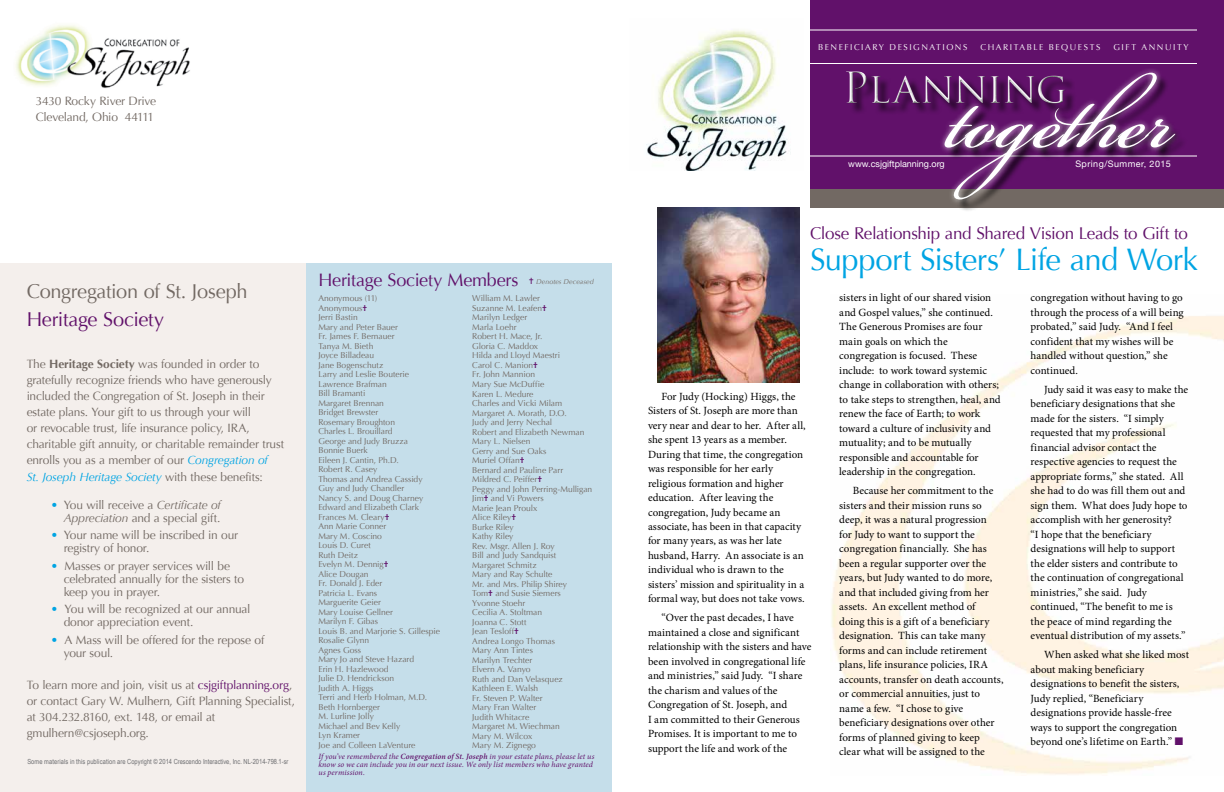
<style>
.page{position:relative;width:1224px;height:792px;background:#fff}
.page>*{position:absolute;margin:0;border:0;box-sizing:border-box;transform-origin:0 0}
.t1{font:130px "Bickham Script Pro";letter-spacing:-.005em;color:#fff}
.t2{font:42px "Trajan Pro";letter-spacing:-.025em;color:#f8f8f9}
.t3{font:31px "Optima";letter-spacing:-.02em;color:#00a4e3}
.t4{font:20px "Optima";letter-spacing:-.015em;color:#726963}
.t5{font:20px "Optima";letter-spacing:-.015em;color:#61116a}
.t6{font:18px "Optima";letter-spacing:-.01em;color:#61116a}
.t7{font:17px "Optima";letter-spacing:-.02em;color:#61116a}
.t8{font:12px/16.1px "Optima";letter-spacing:-.015em;color:#726963}
.t9{font:11px/14.5px "Minion Pro";color:#000}
.t10{font:9px "Helvetica Neue";color:#fff}
.t11{font:9px "Helvetica Neue";letter-spacing:.05em;color:#fff}
.t12{font:8.5px/9.5px "Optima";color:#726963}
.t13{font:8.5px "Optima";letter-spacing:.18em;color:#fff}
.t14{font:italic 8px/8px "Minion Pro";letter-spacing:.01em;color:#61116a}
.t15{font:7px "Arial Narrow";color:#6d6e71}
.s1{font-weight:700}
.s2{font-style:italic;color:#00a4e3}
.s3{color:#00a4e3}
.s4{font-style:italic}
.s5{color:#61116a}
.s6{font-style:italic;font-size:7px;color:#726963}
.s7{font-weight:700;color:#61116a}
.s8{font-weight:600}
</style>
<div class="page">
<img style="left:831px;top:316px;width:393px;height:459px">
<div style="left:305px;top:264px;width:307px;height:528px;background:#c5deea"></div>
<div style="left:810px;top:189px;width:414px;height:19px;background:#726963"></div>
<div style="left:810px;top:0;width:414px;height:189px;background:#61116a"></div>
<hr style="left:810px;top:63px;width:387px;height:1px;background:#fff">
<hr style="left:810px;top:156px;width:387px;height:1px;background:#fff">
<img style="left:646px;top:30px;width:145px;height:141px">
<div style="left:848px;top:73px;width:230px;height:43px;background:#000;opacity:.75"></div>
<div style="left:841px;top:72px;width:229px;height:36px;background:#000;opacity:.75"></div>
<hr style="left:810px;top:30px;width:387px;height:1px;background:#fff">
<div style="left:946px;top:75px;width:241px;height:137px;background:#000;opacity:.75"></div>
<div style="left:938px;top:67px;width:243px;height:139px;background:#fff;opacity:.75"></div>
<img style="left:16px;top:25px;width:174px;height:63px">
<img style="left:657px;top:208px;width:143px;height:174px">
<div style="left:0;top:264px;width:305px;height:528px;background:#f4efec"></div>
<p class="t8" style="left:36px;top:94px;width:122px;line-height:15.5px">3430 Rocky River Drive<br>Cleveland, Ohio 44111</p>
<h3 class="t4" style="left:27px;top:280px;width:222px">Congregation of St. Joseph</h3>
<h3 class="t5" style="left:27px;top:307px;width:139px">Heritage Society</h3>
<p class="t8" style="left:27px;top:356px;width:259px">The <span class="s1">Heritage Society</span> was founded in order to gratefully recognize friends who have generously included the Congregation of St. Joseph in their estate plans. Your gift to us through your will<br>or revocable trust, life insurance policy, IRA, charitable gift annuity, or charitable remainder trust enrolls you as a member of our <span class="s2">Congregation of<br>St. Joseph Heritage Society</span> with these benefits:</p>
<p class="t8" style="left:51px;top:498px;width:172px;line-height:13px;text-align:right"><span class="s3">•</span> You will receive a <span class="s4">Certificate of<br>Appreciation</span> and a special gift.</p>
<p class="t8" style="left:64px;top:529px;width:176px;line-height:13px;text-indent:-13px"><span class="s3">•</span> Your name will be inscribed in our registry of honor.</p>
<p class="t8" style="left:64px;top:559px;width:182px;line-height:13px;text-indent:-13px"><span class="s3">•</span> Masses or prayer services will be celebrated annually for the sisters to keep you in prayer.</p>
<p class="t8" style="left:64px;top:603px;width:188px;line-height:13px;text-indent:-13px"><span class="s3">•</span> You will be recognized at our annual donor appreciation event.</p>
<p class="t8" style="left:64px;top:633px;width:202px;line-height:13px;text-indent:-13px"><span class="s3">•</span> A Mass will be offered for the repose of your soul.</p>
<p class="t8" style="left:27px;top:677px;width:270px">To learn more and join, visit us at <span class="s5">csjgiftplanning.org</span>, or contact Gary W. Mulhern, Gift Planning Specialist, at 304.232.8160, ext. 148, or email at gmulhern@csjoseph.org.</p>
<p class="t15" style="left:27px;top:757px;width:263px">Some materials in this publication are Copyright © 2014 Crescendo Interactive, Inc. NL-2014-798.1-sr</p>
<h3 class="t6" style="left:318px;top:269px;width:277px">Heritage Society Members ✝ <span class="s6">Denotes Deceased</span></h3>
<p class="t12" style="left:318px;top:294px;width:123px">Anonymous (11)<br>Anonymous<span class="s7">†<br></span>Jerri Bastin<br>Mary and Peter Bauer<br>Fr. James F. Bernauer<br>Tanya M. Bieth<br>Joyce Billadeau<br>Jane Bogenschutz<br>Larry and Leslie Bouterie<br>Lawrence Brafman<br>Bill Bramanti<br>Margaret Brennan<br>Bridget Brewster<br>Rosemary Broughton<br>Charles L. Brouillard<br>George and Judy Bruzza<br>Bonnie Buerk<br>Eileen J. Cantin, Ph.D.<br>Robert R. Casey<br>Thomas and Andrea Cassidy<br>Guy and Judy Chandler<br>Nancy S. and Doug Charney<br>Edward and Elizabeth Clark<br>Frances M. Cleary<span class="s7">†<br></span>Ann Marie Conner<br>Mary M. Coscino<br>Louis D. Curet<br>Ruth Deitz<br>Evelyn M. Dennig<span class="s7">†<br></span>Alice Dougan<br>Fr. Donald J. Eder<br>Patricia L. Evans<br>Marguerite Geier<br>Mary Louise Gellner<br>Marilyn F. Gibas<br>Louis B. and Marjorie S. Gillespie<br>Rosalie Glynn<br>Agnes Goss<br>Mary Jo and Steve Hazard<br>Erin H. Hazlewood<br>Julie D. Hendrickson<br>Judith A. Higgs<br>Terri and Herb Holman, M.D.<br>Beth Hornberger<br>M. Lurline Jolly<br>Michael and Bev Kelly<br>Lyn Kramer<br>Joe and Colleen LaVenture</p>
<p class="t12" style="left:472px;top:294px;width:122px">William M. Lawler<br>Suzanne M. Leafen<span class="s7">†<br></span>Marilyn Ledger<br>Marla Loehr<br>Robert H. Mace, Jr.<br>Gloria C. Maddox<br>Hilda and Lloyd Maestri<br>Carol C. Manion<span class="s7">†<br></span>Fr. John Mannion<br>Mary Sue McDuffie<br>Karen L. Medure<br>Charles and Vicki Milam<br>Margaret A. Morath, D.O.<br>Judy and Jerry Nechal<br>Robert and Elizabeth Newman<br>Mary L. Nielsen<br>Gerry and Sue Oaks<br>Muriel Offan<span class="s7">†<br></span>Bernard and Pauline Parr<br>Mildred C. Peiffer<span class="s7">†<br></span>Peggy and John Perring-Mulligan<br>Jim<span class="s7">†</span> and Vi Powers<br>Marie Jean Proulx<br>Alice Riley<span class="s7">†<br></span>Burke Riley<br>Kathy Riley<br>Rev. Msgr. Allen J. Roy<br>Bill and Judy Sandquist<br>Margaret Schmitz<br>Mary and Ray Schulte<br>Mr. and Mrs. Philip Shirey<br>Tom<span class="s7">†</span> and Susie Siemers<br>Yvonne Stoehr<br>Cecilia A. Stoltman<br>Joanna C. Stott<br>Jean Tesloff<span class="s7">†<br></span>Andrea Longo Thomas<br>Mary Ann Tintes<br>Marilyn Trechter<br>Elvern A. Vanyo<br>Ruth and Dan Velasquez<br>Kathleen E. Walsh<br>Fr. Steven P. Walter<br>Mary Fran Walter<br>Judith Whitacre<br>Margaret M. Wiechman<br>Mary M. Wilcox<br>Mary M. Zignego</p>
<p class="t14" style="left:318px;top:753px;width:277px">If you’ve remembered the <span class="s8">Congregation of St. Joseph</span> in your estate plans, please let us know so we can include you in our next issue. We only list members who have granted us permission.</p>
<p class="t13" style="left:818px;top:42px;width:151px">BENEFICIARY DESIGNATIONS</p>
<p class="t13" style="left:981px;top:42px;width:121px">CHARITABLE BEQUESTS</p>
<p class="t13" style="left:1113px;top:42px;width:77px">GIFT ANNUITY</p>
<h2 class="t2" style="left:842px;top:61px;width:227px">Planning</h2>
<h1 class="t1" style="left:946px;top:26px;width:229px">together</h1>
<p class="t10" style="left:848px;top:156px;width:98px">www.csjgiftplanning.org</p>
<p class="t11" style="left:1075px;top:157px;width:97px">Spring/Summer, 2015</p>
<h3 class="t7" style="left:810px;top:223px;width:380px">Close Relationship and Shared Vision Leads to Gift to</h3>
<h3 class="t3" style="left:810px;top:241px;width:390px">Support Sisters’ Life and Work</h3>
<p class="t9" style="left:648px;top:389px;width:159px;text-indent:13px">For Judy (Hocking) Higgs, the<br>Sisters of St. Joseph are more than very near and dear to her. After all, she spent 13 years as a member.<br>During that time, the congregation was responsible for her early religious formation and higher education. After leaving the congregation, Judy became an associate, has been in that capacity for many years, as was her late husband, Harry. An associate is an individual who is drawn to the sisters’ mission and spirituality in a formal way, but does not take vows.</p>
<p class="t9" style="left:648px;top:611px;width:165px;text-indent:13px">“Over the past decades, I have maintained a close and significant relationship with the sisters and have been involved in congregational life and ministries,” said Judy. “I share the charism and values of the Congregation of St. Joseph, and<br>I am committed to their Generous Promises. It is important to me to support the life and work of the</p>
<p class="t9" style="left:839px;top:291px;width:163px">sisters in light of our shared vision and Gospel values,” she continued.<br>The Generous Promises are four main goals on which the congregation is focused. These include: to work toward systemic change in collaboration with others; to take steps to strengthen, heal, and renew the face of Earth; to work toward a culture of inclusivity and mutuality; and to be mutually responsible and accountable for leadership in the congregation.</p>
<p class="t9" style="left:839px;top:484px;width:166px;text-indent:13px">Because her commitment to the sisters and their mission runs so deep, it was a natural progression<br>for Judy to want to support the congregation financially. She has been a regular supporter over the years, but Judy wanted to do more, and that included giving from her assets. An excellent method of doing this is a gift of a beneficiary designation. This can take many forms and can include retirement plans, life insurance policies, IRA accounts, transfer on death accounts, or commercial annuities, just to name a few. “I chose to give beneficiary designations over other forms of planned giving to keep clear what will be assigned to the</p>
<p class="t9" style="left:1031px;top:291px;width:155px">congregation without having to go through the process of a will being probated,” said Judy. “And I feel confident that my wishes will be handled without question,” she continued.</p>
<p class="t9" style="left:1031px;top:382px;width:159px;text-indent:13px">Judy said it was easy to make the beneficiary designations that she made for the sisters. “I simply requested that my professional financial advisor contact the respective agencies to request the appropriate forms,” she stated. All she had to do was fill them out and sign them. What does Judy hope to accomplish with her generosity?<br>“I hope that the beneficiary designations will help to support the elder sisters and contribute to the continuation of congregational ministries,” she said. Judy continued, “The benefit to me is the peace of mind regarding the eventual distribution of my assets.”</p>
<p class="t9" style="left:1031px;top:648px;width:160px;text-indent:13px">When asked what she liked most about making beneficiary designations to benefit the sisters,<br>Judy replied, “Beneficiary designations provide hassle-free ways to support the congregation beyond one’s lifetime on Earth.” <span class="s5">■</span></p>
</div>
